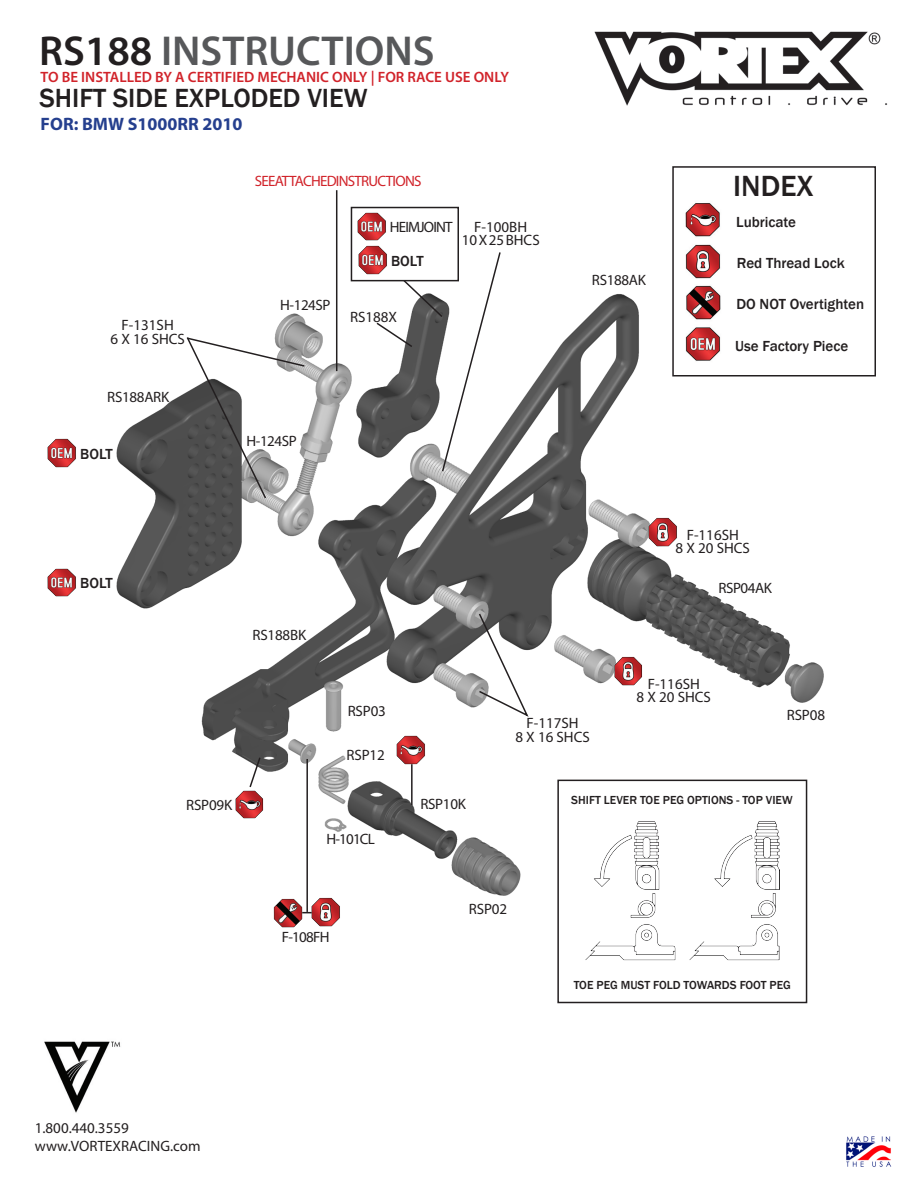
<style>
.page{position:relative;width:918px;height:1188px;background:#fff}
.page>*{position:absolute;margin:0;border:0;box-sizing:border-box;transform-origin:0 0}
.t1{font:600 42px "Myriad Pro";color:#57585a}
.t2{font:500 30px "Franklin Gothic";color:#231f20}
.t3{font:500 27px "Franklin Gothic";color:#231f20}
.t4{font:700 18px "Myriad Pro";color:#253f8e}
.t5{font:15px "Myriad Pro";letter-spacing:-.01em;color:#231f20}
.t6{font:500 15px "Franklin Gothic";color:#231f20}
.t7{font:600 15px "Myriad Pro";color:#d1232a}
.t8{font:15px "Myriad Pro";letter-spacing:-.05em;color:#d1232a}
.t9{font:15px "Myriad Pro";letter-spacing:-.055em;color:#231f20}
.t10{font:15px "Myriad Pro";letter-spacing:-.03em;color:#231f20}
.t11{font:500 12px "Franklin Gothic";color:#231f20}
.s1{color:#231f20}
</style>
<div class="page">
<img style="left:116px;top:248px;width:760px;height:689px">
<img style="left:44px;top:1041px;width:77px;height:72px">
<img style="left:846px;top:1136px;width:46px;height:31px">
<img style="left:594px;top:31px;width:294px;height:75px">
<img style="left:678px;top:203px;width:52px;height:170px">
<img style="left:232px;top:787px;width:35px;height:35px">
<svg style="left:248px;top:756px;width:14px;height:33px"></svg>
<div style="left:672px;top:166px;width:204px;height:210px;border:2px solid #231f20"></div>
<hr style="left:411px;top:746px;width:2px;height:59px;background:#231f20">
<hr style="left:336px;top:190px;width:1px;height:181px;background:#231f20">
<img style="left:394px;top:733px;width:34px;height:34px">
<hr style="left:288px;top:912px;width:40px;height:1px;background:#231f20">
<img style="left:271px;top:895px;width:35px;height:35px">
<img style="left:308px;top:895px;width:35px;height:35px">
<hr style="left:306px;top:759px;width:2px;height:153px;background:#231f20">
<svg style="left:185px;top:336px;width:121px;height:164px"></svg>
<img style="left:47px;top:568px;width:29px;height:29px">
<img style="left:47px;top:438px;width:29px;height:30px">
<svg style="left:477px;top:612px;width:53px;height:106px"></svg>
<img style="left:646px;top:515px;width:35px;height:35px">
<img style="left:611px;top:653px;width:35px;height:35px">
<img style="left:355px;top:245px;width:35px;height:32px">
<svg style="left:375px;top:251px;width:127px;height:222px"></svg>
<div style="left:351px;top:207px;width:108px;height:74px;border:2px solid #231f20"></div>
<img style="left:355px;top:209px;width:34px;height:32px">
<div style="left:558px;top:780px;width:249px;height:223px;background:#fff"></div>
<img style="left:585px;top:821px;width:195px;height:140px">
<div style="left:557px;top:780px;width:250px;height:223px;border:2px solid #231f20"></div>
<p class="t1" style="left:39px;top:24px;width:397px"><span class="s1">RS188</span> INSTRUCTIONS</p>
<p class="t7" style="left:41px;top:67px;width:470px">TO BE INSTALLED BY A CERTIFIED MECHANIC ONLY | FOR RACE USE ONLY</p>
<p class="t3" style="left:39px;top:82px;width:330px">SHIFT SIDE EXPLODED VIEW</p>
<p class="t4" style="left:41px;top:112px;width:203px">FOR: BMW S1000RR 2010</p>
<p class="t5" style="left:122px;top:316px;width:54px">F-131SH</p>
<p class="t5" style="left:111px;top:329px;width:76px">6 X 16 SHCS</p>
<p class="t8" style="left:255px;top:172px;width:168px">SEE ATTACHED INSTRUCTIONS</p>
<p class="t5" style="left:280px;top:295px;width:52px">H-124SP</p>
<p class="t9" style="left:390px;top:217px;width:64px">HEIM JOINT</p>
<p class="t6" style="left:391px;top:251px;width:34px">BOLT</p>
<p class="t5" style="left:474px;top:217px;width:54px">F-100BH</p>
<p class="t5" style="left:462px;top:231px;width:79px">10 X 25 BHCS</p>
<p class="t5" style="left:350px;top:307px;width:49px">RS188X</p>
<p class="t5" style="left:107px;top:388px;width:63px">RS188ARK</p>
<p class="t6" style="left:80px;top:445px;width:34px">BOLT</p>
<p class="t5" style="left:247px;top:431px;width:52px">H-124SP</p>
<p class="t5" style="left:592px;top:270px;width:56px">RS188AK</p>
<p class="t2" style="left:733px;top:168px;width:82px">INDEX</p>
<p class="t6" style="left:736px;top:212px;width:61px">Lubricate</p>
<p class="t6" style="left:737px;top:254px;width:109px">Red Thread Lock</p>
<p class="t6" style="left:736px;top:295px;width:129px">DO NOT Overtighten</p>
<p class="t6" style="left:735px;top:337px;width:115px">Use Factory Piece</p>
<p class="t6" style="left:80px;top:574px;width:34px">BOLT</p>
<p class="t5" style="left:252px;top:625px;width:55px">RS188BK</p>
<p class="t5" style="left:348px;top:702px;width:40px">RSP03</p>
<p class="t5" style="left:347px;top:746px;width:40px">RSP12</p>
<p class="t5" style="left:527px;top:714px;width:54px">F-117SH</p>
<p class="t5" style="left:515px;top:727px;width:76px">8 X 16 SHCS</p>
<p class="t5" style="left:687px;top:526px;width:54px">F-116SH</p>
<p class="t5" style="left:676px;top:539px;width:76px">8 X 20 SHCS</p>
<p class="t10" style="left:718px;top:579px;width:55px">RSP04AK</p>
<p class="t5" style="left:648px;top:675px;width:54px">F-116SH</p>
<p class="t5" style="left:637px;top:688px;width:76px">8 X 20 SHCS</p>
<p class="t5" style="left:787px;top:706px;width:40px">RSP08</p>
<p class="t5" style="left:186px;top:796px;width:47px">RSP09K</p>
<p class="t5" style="left:326px;top:830px;width:50px">H-101CL</p>
<p class="t5" style="left:282px;top:928px;width:49px">F-108FH</p>
<p class="t5" style="left:420px;top:795px;width:47px">RSP10K</p>
<p class="t5" style="left:469px;top:899px;width:40px">RSP02</p>
<p class="t5" style="left:35px;top:1119px;width:95px">1.800.440.3559</p>
<p class="t5" style="left:35px;top:1137px;width:167px">www.VORTEXRACING.com</p>
<p class="t11" style="left:571px;top:792px;width:223px">SHIFT LEVER TOE PEG OPTIONS - TOP VIEW</p>
<p class="t11" style="left:574px;top:977px;width:219px">TOE PEG MUST FOLD TOWARDS FOOT PEG</p>
</div>
